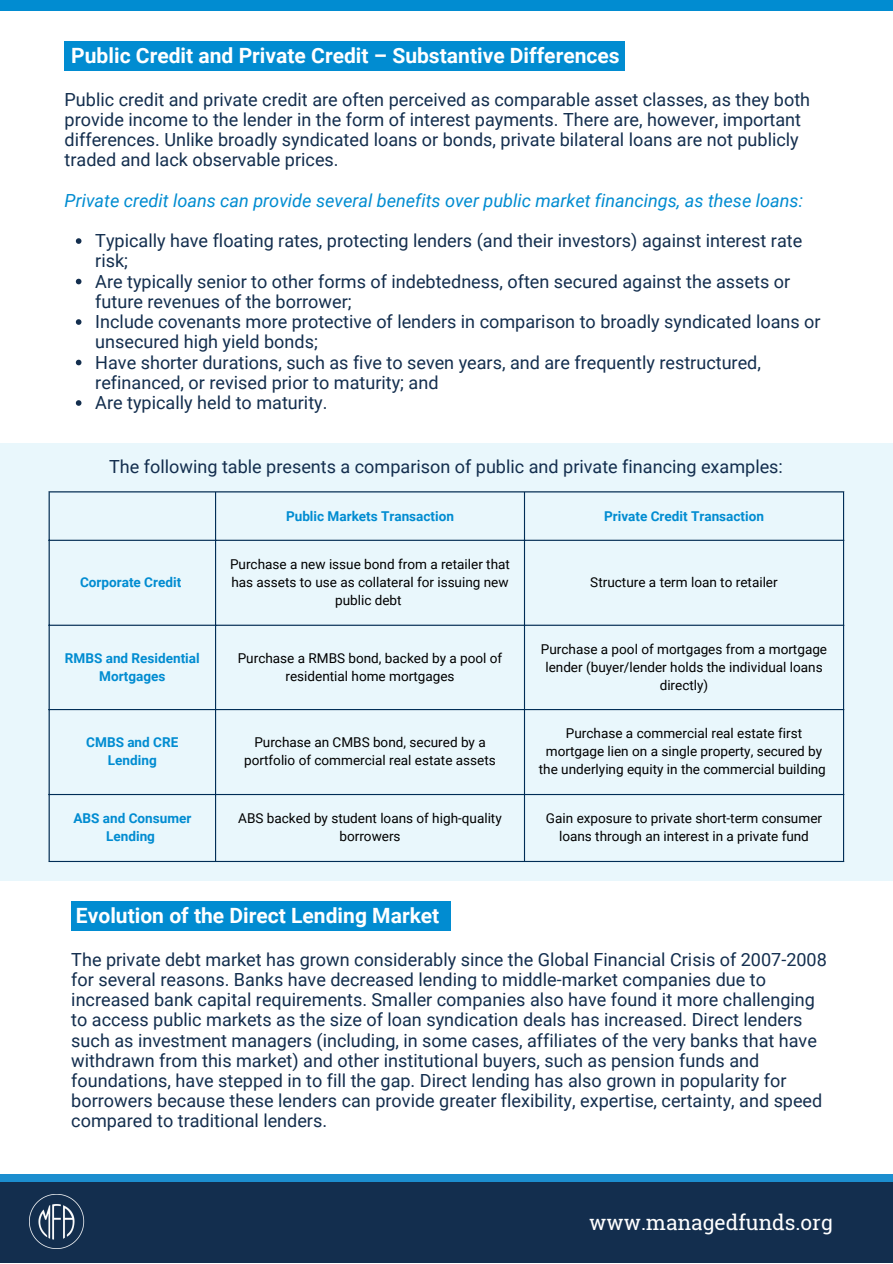
<style>
.page{position:relative;width:893px;height:1264px;background:#fff}
.page>*{position:absolute;margin:0;border:0;box-sizing:border-box;transform-origin:0 0}
.t1{font:700 21px "Roboto";color:#fff}
.t2{font:21px "Roboto Slab";color:#fff}
.t3{font:18px/20.2px "Roboto";color:#132e4e}
.t4{font:italic 18px "Roboto";color:#018cd1}
.t5{font:13.5px/18px "Roboto";color:#000;text-align:center}
.t6{font:700 13.5px/18px "Roboto";color:#018cd1;text-align:center}
</style>
<div class="page">
<div style="left:0;top:443px;width:892px;height:438px;background:#e9f7fc"></div>
<div style="left:0;top:1173px;width:892px;height:89px;background:#1c8ecf"></div>
<div style="left:0;top:1182px;width:892px;height:80px;background:#132e4e"></div>
<img style="left:30px;top:1194px;width:55px;height:54px">
<hr style="left:49px;top:492px;width:1px;height:368px;background:#002d56">
<hr style="left:215px;top:492px;width:1px;height:368px;background:#002d56">
<hr style="left:524px;top:492px;width:1px;height:368px;background:#002d56">
<hr style="left:842px;top:492px;width:2px;height:368px;background:#002d56">
<hr style="left:49px;top:491px;width:795px;height:1px;background:#002d56">
<hr style="left:49px;top:539px;width:795px;height:2px;background:#002d56">
<hr style="left:49px;top:624px;width:795px;height:1px;background:#002d56">
<hr style="left:49px;top:709px;width:795px;height:1px;background:#002d56">
<hr style="left:49px;top:794px;width:795px;height:1px;background:#002d56">
<hr style="left:49px;top:860px;width:795px;height:2px;background:#002d56">
<svg style="left:76px;top:238px;width:5px;height:6px"></svg>
<svg style="left:76px;top:279px;width:5px;height:5px"></svg>
<svg style="left:76px;top:319px;width:5px;height:6px"></svg>
<svg style="left:76px;top:360px;width:5px;height:5px"></svg>
<svg style="left:76px;top:400px;width:5px;height:6px"></svg>
<div style="left:65px;top:41px;width:559px;height:30px;background:#018cd1"></div>
<div style="left:71px;top:901px;width:379px;height:30px;background:#018cd1"></div>
<div style="left:0;top:0;width:892px;height:11px;background:#018cd1"></div>
<p class="t1" style="left:71px;top:43px;width:550px">Public Credit and Private Credit – Substantive Differences</p>
<p class="t3" style="left:65px;top:89px;width:747px">Public credit and private credit are often perceived as comparable asset classes, as they both provide income to the lender in the form of interest payments. There are, however, important differences. Unlike broadly syndicated loans or bonds, private bilateral loans are not publicly traded and lack observable prices.</p>
<p class="t4" style="left:65px;top:190px;width:739px">Private credit loans can provide several benefits over public market financings, as these loans:</p>
<p class="t3" style="left:95px;top:231px;width:708px">Typically have floating rates, protecting lenders (and their investors) against interest rate risk;</p>
<p class="t3" style="left:95px;top:271px;width:696px">Are typically senior to other forms of indebtedness, often secured against the assets or future revenues of the borrower;</p>
<p class="t3" style="left:95px;top:312px;width:726px">Include covenants more protective of lenders in comparison to broadly syndicated loans or unsecured high yield bonds;</p>
<p class="t3" style="left:95px;top:352px;width:667px">Have shorter durations, such as five to seven years, and are frequently restructured, refinanced, or revised prior to maturity; and</p>
<p class="t3" style="left:95px;top:393px;width:234px">Are typically held to maturity.</p>
<p class="t3" style="left:109px;top:457px;width:675px">The following table presents a comparison of public and private financing examples:</p>
<p class="t6" style="left:80px;top:573px;width:103px">Corporate Credit</p>
<p class="t6" style="left:286px;top:507px;width:169px">Public Markets Transaction</p>
<p class="t6" style="left:604px;top:507px;width:161px">Private Credit Transaction</p>
<p class="t5" style="left:230px;top:555px;width:281px">Purchase a new issue bond from a retailer that has assets to use as collateral for issuing new public debt</p>
<p class="t5" style="left:590px;top:573px;width:189px">Structure a term loan to retailer</p>
<p class="t6" style="left:65px;top:649px;width:136px">RMBS and Residential<br>Mortgages</p>
<p class="t5" style="left:238px;top:649px;width:266px">Purchase a RMBS bond, backed by a pool of residential home mortgages</p>
<p class="t5" style="left:541px;top:640px;width:288px">Purchase a pool of mortgages from a mortgage lender (buyer/lender holds the individual loans directly)</p>
<p class="t6" style="left:86px;top:733px;width:94px">CMBS and CRE<br>Lending</p>
<p class="t5" style="left:244px;top:733px;width:253px">Purchase an CMBS bond, secured by a portfolio of commercial real estate assets</p>
<p class="t5" style="left:539px;top:724px;width:288px">Purchase a commercial real estate first mortgage lien on a single property, secured by the underlying equity in the commercial building</p>
<p class="t6" style="left:73px;top:809px;width:119px">ABS and Consumer<br>Lending</p>
<p class="t5" style="left:238px;top:809px;width:265px">ABS backed by student loans of high-quality borrowers</p>
<p class="t5" style="left:546px;top:809px;width:277px">Gain exposure to private short-term consumer loans through an interest in a private fund</p>
<p class="t1" style="left:76px;top:903px;width:365px">Evolution of the Direct Lending Market</p>
<p class="t3" style="left:71px;top:949px;width:757px">The private debt market has grown considerably since the Global Financial Crisis of 2007-2008 for several reasons. Banks have decreased lending to middle-market companies due to increased bank capital requirements. Smaller companies also have found it more challenging to access public markets as the size of loan syndication deals has increased. Direct lenders such as investment managers (including, in some cases, affiliates of the very banks that have withdrawn from this market) and other institutional buyers, such as pension funds and foundations, have stepped in to fill the gap. Direct lending has also grown in popularity for borrowers because these lenders can provide greater flexibility, expertise, certainty, and speed compared to traditional lenders.</p>
<p class="t2" style="left:589px;top:1208px;width:245px">www.managedfunds.org</p>
</div>
